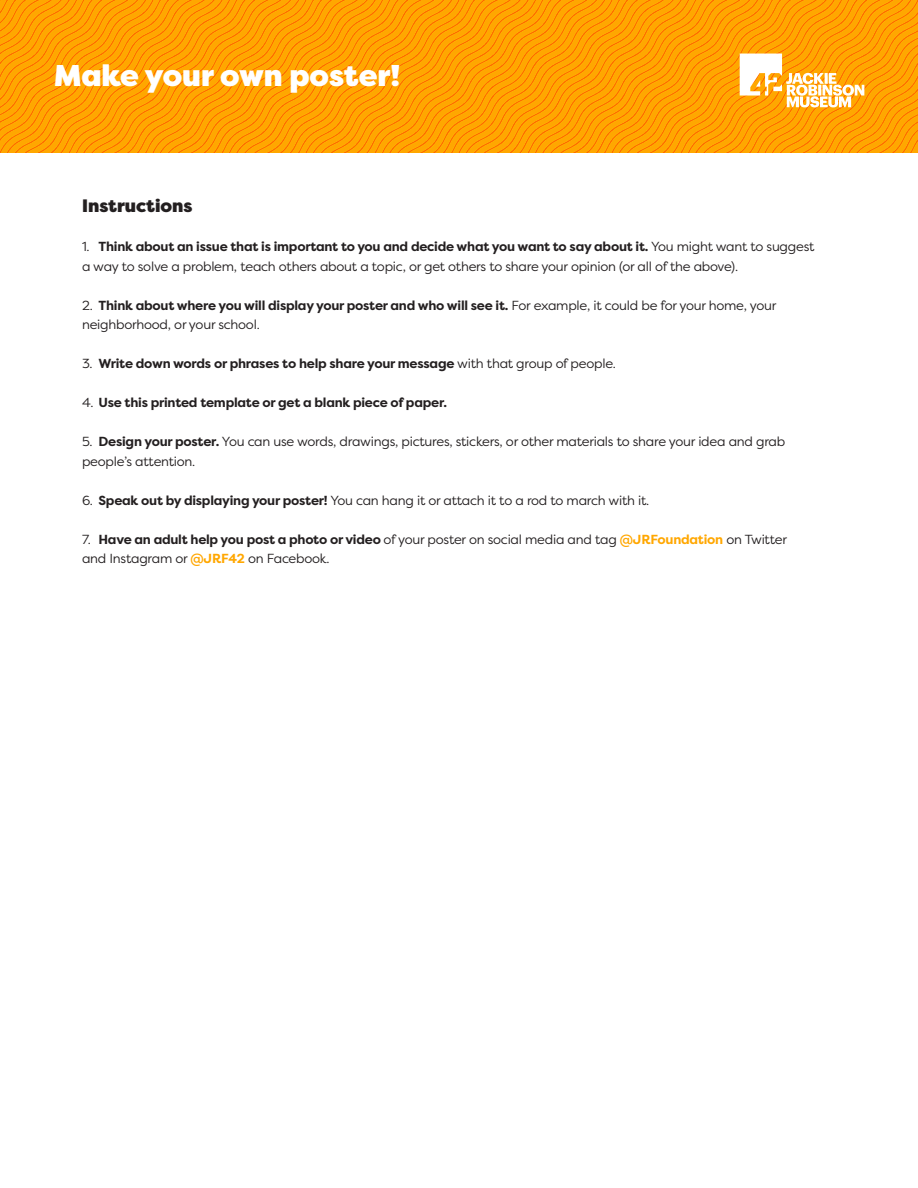
<style>
.page{position:relative;width:918px;height:1188px;background:#fff}
.page>*{position:absolute;margin:0;border:0;box-sizing:border-box;transform-origin:0 0}
.t1{font:900 30px "Filson Pro";color:#fff}
.t2{font:900 18px "Filson Pro";color:#231f20}
.t3{font:13.2px/19.5px "Filson Pro";letter-spacing:-.02em;color:#231f20}
.t4{font:700 13.2px "Filson Pro";letter-spacing:-.02em;color:#231f20}
.s1{font-weight:400}
.s2{font-weight:700}
.s3{font-weight:700;color:#ffa700}
</style>
<div class="page">
<img style="left:0;top:0;width:917px;height:152px">
<svg style="left:740px;top:54px;width:124px;height:53px"></svg>
<p class="t1" style="left:54px;top:57px;width:348px">Make your own poster!</p>
<p class="t2" style="left:82px;top:195px;width:112px">Instructions</p>
<p class="t4" style="left:82px;top:238px;width:734px"><span class="s1">1.</span> Think about an issue that is important to you and decide what you want to say about it. <span class="s1">You might want to suggest</span></p>
<p class="t3" style="left:82px;top:256px;width:658px">a way to solve a problem, teach others about a topic, or get others to share your opinion (or all of the above).</p>
<p class="t4" style="left:82px;top:297px;width:696px"><span class="s1">2.</span> Think about where you will display your poster and who will see it. <span class="s1">For example, it could be for your home, your</span></p>
<p class="t3" style="left:82px;top:315px;width:179px">neighborhood, or your school.</p>
<p class="t4" style="left:82px;top:355px;width:535px"><span class="s1">3.</span> Write down words or phrases to help share your message <span class="s1">with that group of people.</span></p>
<p class="t4" style="left:82px;top:394px;width:366px"><span class="s1">4.</span> Use this printed template or get a blank piece of paper.</p>
<p class="t3" style="left:82px;top:432px;width:705px">5. <span class="s2">Design your poster.</span> You can use words, drawings, pictures, stickers, or other materials to share your idea and grab</p>
<p class="t3" style="left:82px;top:451px;width:115px">people’s attention.</p>
<p class="t3" style="left:82px;top:490px;width:569px">6. <span class="s2">Speak out by displaying your poster!</span> You can hang it or attach it to a rod to march with it.</p>
<p class="t3" style="left:82px;top:529px;width:706px">7. <span class="s2">Have an adult help you post a photo or video</span> of your poster on social media and tag <span class="s3">@JRFoundation</span> on Twitter and Instagram or <span class="s3">@JRF42</span> on Facebook.</p>
</div>
